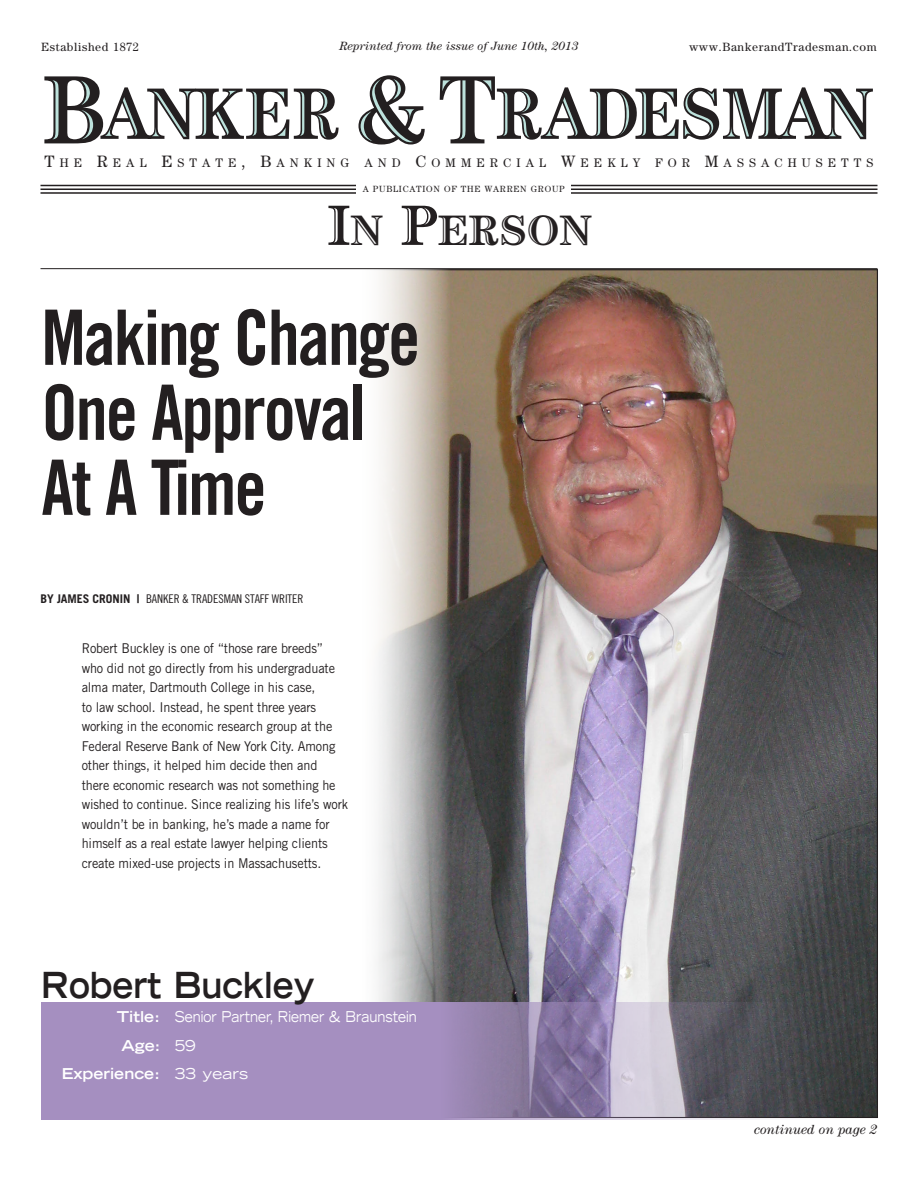
<style>
.page{position:relative;width:918px;height:1188px;background:#fff}
.page>*{position:absolute;margin:0;border:0;box-sizing:border-box;transform-origin:0 0}
.t1{font:76.5px/75px "Trade Gothic LT Std Bd Cn 20";letter-spacing:-.03em;color:#231f20;scale:.95 1}
.t2{font:700 42.75px "Century Std Handtooled";color:#231f20}
.InPerson_-_Name{font:700 expanded 36px "Trade Gothic LT Std";color:#231f20;scale:.87 1}
.InPerson_-_Name-2{font:expanded 15px "Trade Gothic LT Std";color:#fff;scale:.8 1}
.InPerson_-_Facts{font:700 expanded 15px "Trade Gothic LT Std";color:#fff}
.InPerson_-_Name-3{font:700 expanded 15px "Trade Gothic LT Std";color:#fff}
.InPerson_-_A_text{font:13.5px/19.5px "Trade Gothic LT Std";letter-spacing:-.01em;color:#231f20;scale:.94 1}
.t3{font:italic 13.5px "Century";color:#231f20}
.t4{font:12.3px "Century";letter-spacing:.415em;color:#231f20}
.t5{font:12px "Century";letter-spacing:.05em;color:#231f20}
.byline__base{font:12px "Trade Gothic LT Std Cn 18";letter-spacing:-.005em;color:#231f20}
.t6{font:italic 12px "Century";color:#231f20}
.t7{font:9px "Century";letter-spacing:.085em;color:#231f20}
.s1{font-size:16.5px}
.s2{font-size:57px}
.s3{font-family:"Trade Gothic LT Std";font-weight:700}
.s4{font-weight:700}
.s5{font-weight:400}
</style>
<div class="page">
<hr style="left:41px;top:185px;width:837px;height:1px;background:#231f20">
<hr style="left:41px;top:189px;width:837px;height:1px;background:#231f20">
<hr style="left:41px;top:192px;width:837px;height:2px;background:#231f20">
<svg style="left:44px;top:76px;width:295px;height:67px"></svg>
<svg style="left:359px;top:75px;width:66px;height:69px"></svg>
<svg style="left:440px;top:76px;width:433px;height:67px"></svg>
<div style="left:356px;top:180px;width:215px;height:17px;background:#fff"></div>
<img style="left:377px;top:271px;width:499px;height:845px">
<svg style="left:41px;top:1002px;width:834px;height:118px;fill:#a58fc0"></svg>
<hr style="left:40px;top:268px;width:838px;height:1px;background:#231f20">
<p class="t6" style="left:340px;top:39px;width:241px">Reprinted from the issue of June 10th, 2013</p>
<p class="t5" style="left:41px;top:40px;width:99px">Established 1872</p>
<p class="t5" style="left:689px;top:40px;width:189px">www.BankerandTradesman.com</p>
<p class="t4" style="left:45px;top:155px;width:457px"><span class="s1">T</span>HE <span class="s1">R</span>EAL <span class="s1">E</span>STATE<span class="s1">, B</span>ANKING AND <span class="s1">C</span>OMMERC</p>
<p class="t4" style="left:517px;top:155px;width:358px">IAL <span class="s1">W</span>EEKLY FOR <span class="s1">M</span>ASSACHUSETT S</p>
<p class="t7" style="left:363px;top:184px;width:203px">A PUBLICATION OF THE WARREN GROUP</p>
<p class="t2" style="left:327px;top:204px;width:266px"><span class="s2">I</span>N <span class="s2">P</span>ERSON</p>
<p class="t1" style="left:41px;top:300px;width:400px">Making Change<br>One Approval<br>At A Time</p>
<p class="byline__base" style="left:40px;top:591px;width:264px"><span class="s3">BY JAMES CRONIN |</span> BANKER &amp; TRADESMAN STAFF WRITER</p>
<p class="InPerson_-_A_text" style="left:82px;top:639px;width:285px">Robert Buckley is one of “those rare breeds” who did not go directly from his undergraduate alma mater, Dartmouth College in his case,<br>to law school. Instead, he spent three years working in the economic research group at the Federal Reserve Bank of New York City. Among other things, it helped him decide then and there economic research was not something he wished to continue. Since realizing his life’s work wouldn’t be in banking, he’s made a name for himself as a real estate lawyer helping clients create mixed-use projects in Massachusetts.</p>
<p class="InPerson_-_Name" style="left:41px;top:962px;width:316px">Robert Buckley</p>
<p class="InPerson_-_Name-2" style="left:117px;top:1007px;width:376px"><span class="s4">Title:</span> Senior Partner, Riemer &amp; Braunstein</p>
<p class="InPerson_-_Name-3" style="left:122px;top:1035px;width:76px">Age: <span class="s5">59</span></p>
<p class="InPerson_-_Facts" style="left:62px;top:1064px;width:188px">Experience: <span class="s5">33 years</span></p>
<p class="t3" style="left:754px;top:1122px;width:125px">continued on page 2</p>
</div>
